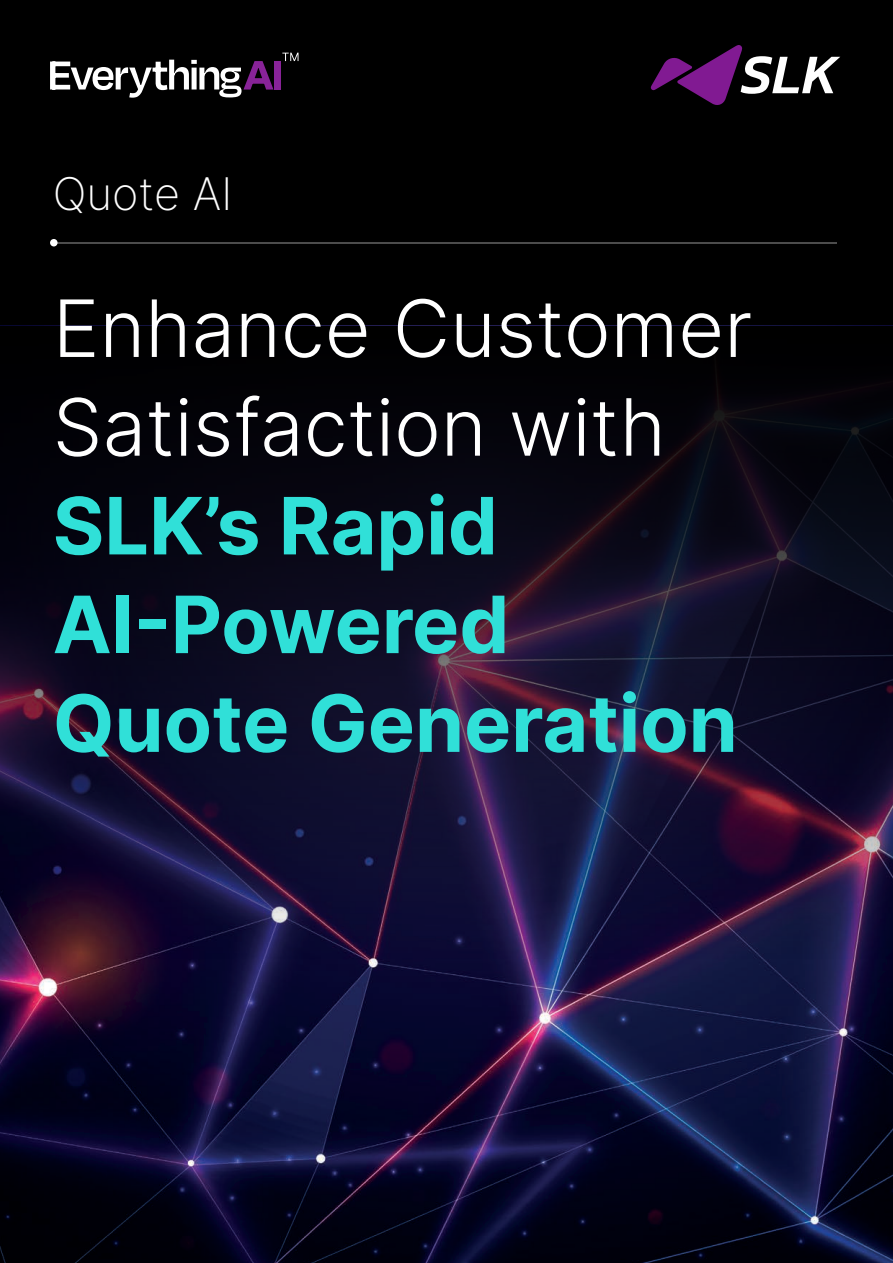
<style>
.page{position:relative;width:893px;height:1263px;background:#000}
.page>*{position:absolute;margin:0;border:0;box-sizing:border-box;transform-origin:0 0}
.t1{font:700 79.05px/98.7px "Inter";color:#30e0d8}
.t2{font:300 79.05px/98.7px "Inter";color:#fff}
.t3{font:200 45px "Inter";color:#fff}
</style>
<div class="page">
<img style="left:0;top:958px;width:893px;height:305px">
<svg style="left:0;top:366px;width:893px;height:592px"></svg>
<svg style="left:651px;top:45px;width:189px;height:60px"></svg>
<div style="left:50px;top:239px;width:8px;height:7px;background:#fff;border-radius:50%"></div>
<hr style="left:54px;top:242px;width:783px;height:1px;background:#fff">
<svg style="left:50px;top:60px;width:223px;height:38px"></svg>
<div style="left:274px;top:61px;width:7px;height:29px;background:#882398"></div>
<svg style="left:282px;top:53px;width:16px;height:8px"></svg>
<p class="t3" style="left:53px;top:161px;width:182px">Quote AI</p>
<p class="t2" style="left:53px;top:277px;width:701px">Enhance Customer<br>Satisfaction with</p>
<p class="t1" style="left:53px;top:475px;width:686px">SLK’s Rapid<br>AI-Powered<br>Quote Generation</p>
</div>
